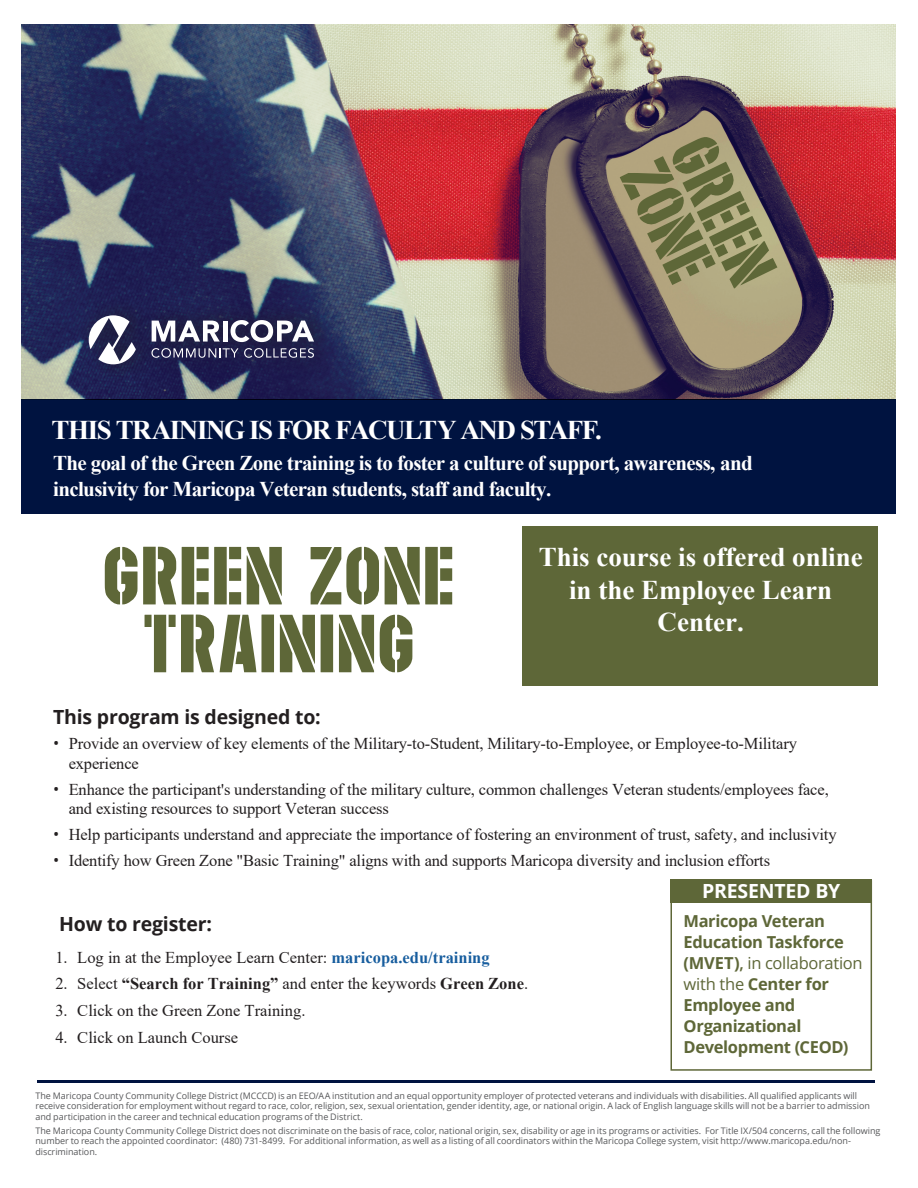
<style>
.page{position:relative;width:918px;height:1188px;background:#fff}
.page>*{position:absolute;margin:0;border:0;box-sizing:border-box;transform-origin:0 0}
.t1{font:82.35px/67.8px "NFL Packers";letter-spacing:.015em;color:#5e6738;text-align:center}
.t2{font:69px/54px "NFL Packers";color:#5e6738}
.t3{font:700 27px/32.4px "Times New Roman";color:#fff;text-align:center}
.t4{font:700 27px "Times New Roman";letter-spacing:-.055em;color:#fff}
.t5{font:700 21px/25.5px "Times New Roman";letter-spacing:-.03em;color:#fff}
.t6{font:700 19.5px "Open Sans";letter-spacing:-.01em;color:#231f20}
.t7{font:700 19.5px "Open Sans";letter-spacing:-.01em;color:#fff}
.t8{font:16.5px/19.8px "Times New Roman";letter-spacing:-.01em;color:#231f20}
.t9{font:700 16.5px/21px "Open Sans";letter-spacing:-.02em;color:#5e6738}
.t10{font:9px/10.5px "Open Sans";letter-spacing:-.005em;color:#57585a}
.s1{font-family:"Open Sans"}
.s2{font-weight:700;color:#175d9e}
.s3{font-weight:700}
.s4{font-weight:600}
.s5{font-weight:400}
</style>
<div class="page">
<img style="left:22px;top:24px;width:874px;height:376px">
<div style="left:522px;top:526px;width:356px;height:160px;background:#5e6738"></div>
<div style="left:76px;top:297px;width:261px;height:86px;background:#231f20;opacity:.75"></div>
<svg style="left:89px;top:315px;width:47px;height:49px"></svg>
<svg style="left:152px;top:321px;width:68px;height:21px"></svg>
<hr style="left:223px;top:321px;width:4px;height:21px;background:#fff">
<svg style="left:231px;top:320px;width:83px;height:22px"></svg>
<svg style="left:151px;top:348px;width:87px;height:10px"></svg>
<svg style="left:244px;top:348px;width:70px;height:10px"></svg>
<div style="left:22px;top:400px;width:874px;height:114px;background:#001340"></div>
<hr style="left:37px;top:1081px;width:837px;height:2px;background:#001340">
<div style="left:670px;top:879px;width:202px;height:24px;background:#5e6738"></div>
<div style="left:670px;top:880px;width:202px;height:191px;border:2px solid #5e6738"></div>
<h2 class="t2" style="left:712px;top:132px;width:155px;rotate:64deg">GREEN<br>ZONE</h2>
<h3 class="t4" style="left:52px;top:411px;width:552px">THIS TRAINING IS FOR FACULTY AND STAFF.</h3>
<h3 class="t5" style="left:53px;top:450px;width:701px">The goal of the Green Zone training is to foster a culture of support, awareness, and inclusivity for Maricopa Veteran students, staff and faculty.</h3>
<h1 class="t1" style="left:105px;top:544px;width:353px">GREEN ZONE<br>TRAINING</h1>
<h3 class="t3" style="left:539px;top:540px;width:325px">This course is offered online in the Employee Learn<br>Center.</h3>
<h3 class="t6" style="left:53px;top:703px;width:269px">This program is designed to:</h3>
<h3 class="t8" style="left:69px;top:733px;width:730px;text-indent:-16px"><span class="s1">•</span> Provide an overview of key elements of the Military-to-Student, Military-to-Employee, or Employee-to-Military experience</h3>
<h3 class="t8" style="left:69px;top:779px;width:762px;line-height:19px;text-indent:-16px"><span class="s1">•</span> Enhance the participant's understanding of the military culture, common challenges Veteran students/employees face, and existing resources to support Veteran success</h3>
<h3 class="t8" style="left:53px;top:824px;width:785px"><span class="s1">•</span> Help participants understand and appreciate the importance of fostering an environment of trust, safety, and inclusivity</h3>
<h3 class="t8" style="left:53px;top:850px;width:719px"><span class="s1">•</span> Identify how Green Zone "Basic Training" aligns with and supports Maricopa diversity and inclusion efforts</h3>
<h3 class="t6" style="left:59px;top:910px;width:154px">How to register:</h3>
<h3 class="t8" style="left:55px;top:947px;width:436px">1. Log in at the Employee Learn Center: <span class="s2">maricopa.edu/training</span></h3>
<h3 class="t8" style="left:55px;top:974px;width:474px">2. Select <span class="s3">“Search for Training”</span> and enter the keywords <span class="s3">Green Zone</span>.</h3>
<h3 class="t8" style="left:55px;top:1000px;width:252px">3. Click on the Green Zone Training.</h3>
<h3 class="t8" style="left:55px;top:1027px;width:184px">4. Click on Launch Course</h3>
<h3 class="t7" style="left:702px;top:877px;width:140px">PRESENTED BY</h3>
<h3 class="t9" style="left:683px;top:910px;width:181px">Maricopa Veteran<br>Education Taskforce (MVET)<span class="s4">,</span> <span class="s5">in collaboration with the</span> Center for<br>Employee and<br>Organizational<br>Development (CEOD)</h3>
<p class="t10" style="left:35px;top:1090px;width:836px">The Maricopa County Community College District (MCCCD) is an EEO/AA institution and an equal opportunity employer of protected veterans and individuals with disabilities. All qualified applicants will receive consideration for employment without regard to race, color, religion, sex, sexual orientation, gender identity, age, or national origin. A lack of English language skills will not be a barrier to admission and participation in the career and technical education programs of the District.</p>
<p class="t10" style="left:35px;top:1125px;width:847px">The Maricopa County Community College District does not discriminate on the basis of race, color, national origin, sex, disability or age in its programs or activities. For Title IX/504 concerns, call the following number to reach the appointed coordinator: (480) 731-8499. For additional information, as well as a listing of all coordinators within the Maricopa College system, visit http://www.maricopa.edu/non&shy;discrimination.</p>
</div>
